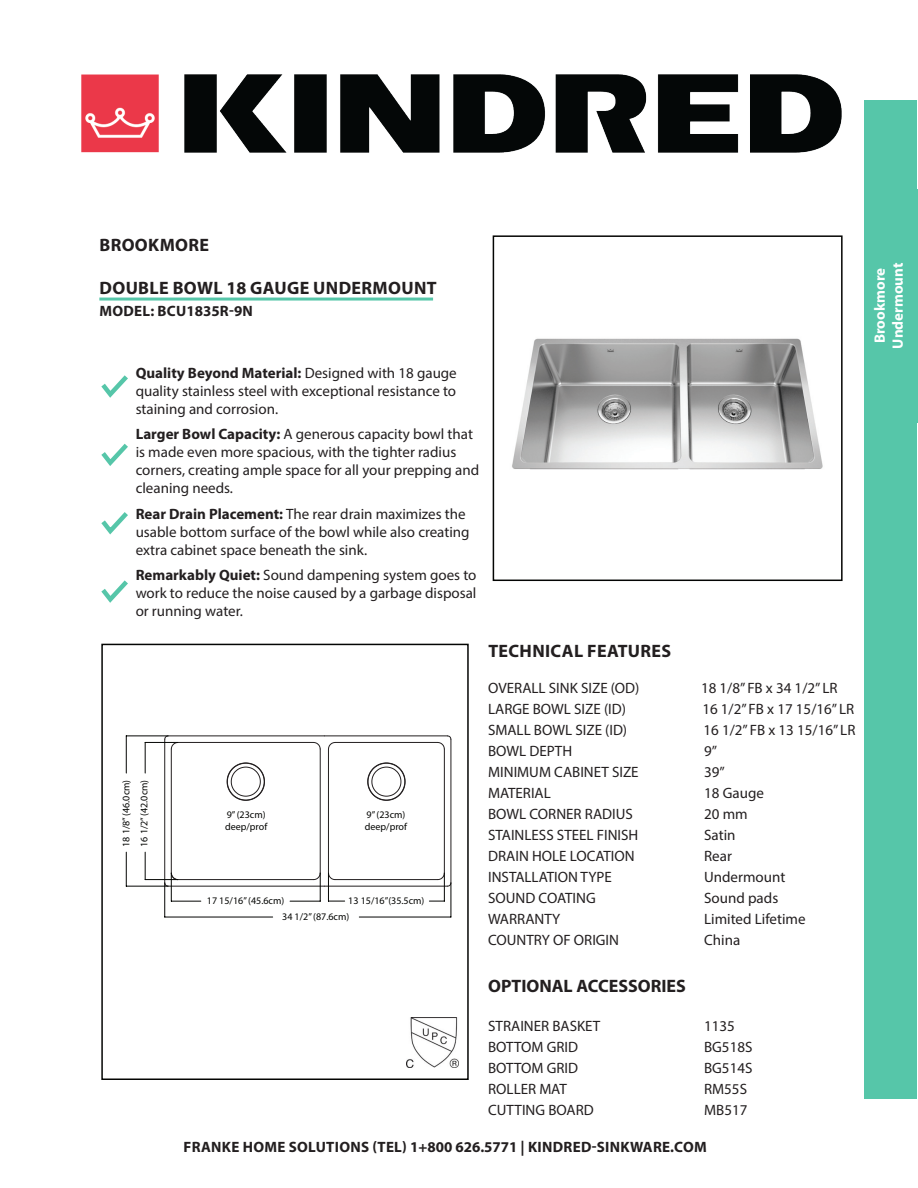
<style>
.page{position:relative;width:918px;height:1188px;background:#fff}
.page>*{position:absolute;margin:0;border:0;box-sizing:border-box;transform-origin:0 0}
.t1{font:700 18px "Myriad Pro";letter-spacing:.02em;color:#231f20}
.t2{font:700 18px "Myriad Pro";color:#231f20}
.t3{font:15px/18px "Myriad Pro";color:#231f20;text-align:justify}
.t4{font:700 15px "Myriad Pro";letter-spacing:.02em;color:#231f20}
.t5{font:700 15px "Myriad Pro";color:#fff}
.t6{font:10.05px/12px "Frutiger LT Pro";color:#040503}
.s1{font-weight:700}
</style>
<div class="page">
<img style="left:81px;top:74px;width:761px;height:79px">
<div style="left:493px;top:235px;width:350px;height:346px;border:2px solid #040503"></div>
<div style="left:101px;top:644px;width:368px;height:436px;border:2px solid #040503"></div>
<div style="left:865px;top:100px;width:52px;height:999px;background:#56c6a9"></div>
<div style="left:874px;top:189px;width:44px;height:233px;background:#56c6a9"></div>
<hr style="left:168px;top:886px;width:156px;height:1px;background:#231f20">
<hr style="left:168px;top:735px;width:156px;height:1px;background:#231f20">
<hr style="left:164px;top:739px;width:1px;height:144px;background:#231f20">
<hr style="left:178px;top:742px;width:136px;height:1px;background:#231f20">
<svg style="left:314px;top:742px;width:7px;height:8px"></svg>
<svg style="left:164px;top:735px;width:14px;height:15px"></svg>
<hr style="left:171px;top:749px;width:1px;height:124px;background:#231f20">
<hr style="left:178px;top:879px;width:136px;height:1px;background:#231f20">
<hr style="left:320px;top:749px;width:1px;height:124px;background:#231f20">
<svg style="left:227px;top:762px;width:38px;height:39px"></svg>
<hr style="left:324px;top:735px;width:124px;height:1px;background:#231f20">
<hr style="left:451px;top:739px;width:1px;height:144px;background:#231f20">
<hr style="left:324px;top:886px;width:124px;height:1px;background:#231f20">
<hr style="left:335px;top:742px;width:103px;height:1px;background:#231f20">
<svg style="left:437px;top:735px;width:15px;height:15px"></svg>
<svg style="left:328px;top:742px;width:7px;height:7px"></svg>
<hr style="left:328px;top:749px;width:1px;height:124px;background:#231f20">
<hr style="left:335px;top:879px;width:103px;height:1px;background:#231f20">
<hr style="left:444px;top:749px;width:1px;height:124px;background:#231f20">
<svg style="left:367px;top:762px;width:39px;height:39px"></svg>
<svg style="left:328px;top:873px;width:17px;height:29px"></svg>
<svg style="left:429px;top:873px;width:23px;height:29px"></svg>
<svg style="left:164px;top:873px;width:14px;height:28px"></svg>
<svg style="left:313px;top:873px;width:8px;height:28px"></svg>
<hr style="left:171px;top:901px;width:30px;height:1px;background:#040503">
<hr style="left:290px;top:901px;width:30px;height:1px;background:#040503">
<hr style="left:164px;top:883px;width:1px;height:34px;background:#040503">
<hr style="left:451px;top:883px;width:1px;height:34px;background:#040503">
<hr style="left:165px;top:917px;width:108px;height:1px;background:#040503">
<hr style="left:359px;top:917px;width:92px;height:1px;background:#040503">
<hr style="left:145px;top:742px;width:33px;height:1px;background:#040503">
<hr style="left:145px;top:879px;width:33px;height:1px;background:#040503">
<hr style="left:145px;top:742px;width:1px;height:31px;background:#040503">
<svg style="left:145px;top:852px;width:1px;height:27px"></svg>
<hr style="left:126px;top:736px;width:42px;height:1px;background:#040503">
<hr style="left:126px;top:886px;width:42px;height:1px;background:#040503">
<hr style="left:126px;top:736px;width:1px;height:37px;background:#040503">
<hr style="left:126px;top:852px;width:1px;height:34px;background:#040503">
<img style="left:512px;top:338px;width:311px;height:132px">
<hr style="left:99px;top:298px;width:334px;height:3px;background:#56c6a9">
<svg style="left:101px;top:375px;width:27px;height:23px"></svg>
<svg style="left:101px;top:443px;width:27px;height:23px"></svg>
<svg style="left:101px;top:512px;width:27px;height:23px"></svg>
<svg style="left:101px;top:580px;width:27px;height:23px"></svg>
<img style="left:407px;top:1017px;width:51px;height:50px">
<p class="t1" style="left:100px;top:233px;width:111px">BROOKMORE</p>
<p class="t1" style="left:100px;top:276px;width:339px">DOUBLE BOWL 18 GAUGE UNDERMOUNT</p>
<p class="t4" style="left:100px;top:301px;width:155px">MODEL: BCU1835R-9N</p>
<p class="t3" style="left:136px;top:363px;width:323px"><span class="s1">Quality Beyond Material:</span> Designed with 18 gauge quality stainless steel with exceptional resistance to staining and corrosion.</p>
<p class="t3" style="left:136px;top:425px;width:345px;text-align:left"><span class="s1">Larger Bowl Capacity:</span> A generous capacity bowl that is made even more spacious, with the tighter radius corners, creating ample space for all your prepping and cleaning needs.</p>
<p class="t3" style="left:136px;top:504px;width:336px;text-align:left"><span class="s1">Rear Drain Placement:</span> The rear drain maximizes the usable bottom surface of the bowl while also creating extra cabinet space beneath the sink.</p>
<p class="t3" style="left:136px;top:566px;width:342px"><span class="s1">Remarkably Quiet:</span> Sound dampening system goes to work to reduce the noise caused by a garbage disposal or running water.</p>
<p class="t6" style="left:117px;top:847px;width:69px;line-height:17.9px;rotate:-90deg">18 1/8” (46.0cm)<br>16 1/2” (42.0cm)</p>
<p class="t6" style="left:225px;top:809px;width:44px">9” (23cm) deep/prof</p>
<p class="t6" style="left:365px;top:809px;width:44px">9” (23cm) deep/prof</p>
<p class="t6" style="left:282px;top:893px;width:69px;line-height:15.8px;text-indent:-75px">17 15/16” (45.6cm)<br>34 1/2” (87.6cm)</p>
<p class="t6" style="left:348px;top:895px;width:78px">13 15/16”(35.5cm)</p>
<p class="t1" style="left:488px;top:639px;width:184px">TECHNICAL FEATURES</p>
<p class="t3" style="left:488px;top:679px;width:153px">OVERALL SINK SIZE (OD)</p>
<p class="t3" style="left:701px;top:679px;width:138px">18 1/8” FB x 34 1/2” LR</p>
<p class="t3" style="left:488px;top:700px;width:139px">LARGE BOWL SIZE (ID)</p>
<p class="t3" style="left:702px;top:700px;width:153px">16 1/2” FB x 17 15/16” LR</p>
<p class="t3" style="left:488px;top:721px;width:141px">SMALL BOWL SIZE (ID)</p>
<p class="t3" style="left:704px;top:721px;width:153px">16 1/2” FB x 13 15/16” LR</p>
<p class="t3" style="left:488px;top:742px;width:86px">BOWL DEPTH</p>
<p class="t3" style="left:704px;top:742px;width:15px">9”</p>
<p class="t3" style="left:488px;top:763px;width:152px">MINIMUM CABINET SIZE</p>
<p class="t3" style="left:704px;top:763px;width:22px">39”</p>
<p class="t3" style="left:488px;top:784px;width:64px">MATERIAL</p>
<p class="t3" style="left:704px;top:784px;width:61px">18 Gauge</p>
<p class="t3" style="left:488px;top:805px;width:146px">BOWL CORNER RADIUS</p>
<p class="t3" style="left:704px;top:805px;width:45px">20 mm</p>
<p class="t3" style="left:488px;top:826px;width:152px">STAINLESS STEEL FINISH</p>
<p class="t3" style="left:704px;top:826px;width:33px">Satin</p>
<p class="t3" style="left:488px;top:847px;width:148px">DRAIN HOLE LOCATION</p>
<p class="t3" style="left:704px;top:847px;width:29px">Rear</p>
<p class="t3" style="left:488px;top:868px;width:125px">INSTALLATION TYPE</p>
<p class="t3" style="left:704px;top:868px;width:83px">Undermount</p>
<p class="t3" style="left:488px;top:889px;width:109px">SOUND COATING</p>
<p class="t3" style="left:704px;top:889px;width:76px">Sound pads</p>
<p class="t3" style="left:488px;top:910px;width:74px">WARRANTY</p>
<p class="t3" style="left:704px;top:910px;width:103px">Limited Lifetime</p>
<p class="t3" style="left:488px;top:931px;width:132px">COUNTRY OF ORIGIN</p>
<p class="t3" style="left:704px;top:931px;width:38px">China</p>
<p class="t2" style="left:488px;top:974px;width:199px">OPTIONAL ACCESSORIES</p>
<p class="t3" style="left:488px;top:1016px;width:114px">STRAINER BASKET</p>
<p class="t3" style="left:704px;top:1016px;width:32px">1135</p>
<p class="t3" style="left:488px;top:1037px;width:92px">BOTTOM GRID</p>
<p class="t3" style="left:704px;top:1037px;width:50px">BG518S</p>
<p class="t3" style="left:488px;top:1058px;width:92px">BOTTOM GRID</p>
<p class="t3" style="left:704px;top:1058px;width:50px">BG514S</p>
<p class="t3" style="left:488px;top:1079px;width:80px">ROLLER MAT</p>
<p class="t3" style="left:704px;top:1079px;width:44px">RM55S</p>
<p class="t3" style="left:488px;top:1100px;width:107px">CUTTING BOARD</p>
<p class="t3" style="left:704px;top:1100px;width:45px">MB517</p>
<p class="t4" style="left:184px;top:1137px;width:525px">FRANKE HOME SOLUTIONS (TEL) 1+800 626.5771 | KINDRED-SINKWARE.COM</p>
<p class="t5" style="left:870px;top:343px;width:77px;rotate:-90deg">Brookmore</p>
<p class="t5" style="left:888px;top:349px;width:88px;rotate:-90deg">Undermount</p>
</div>
